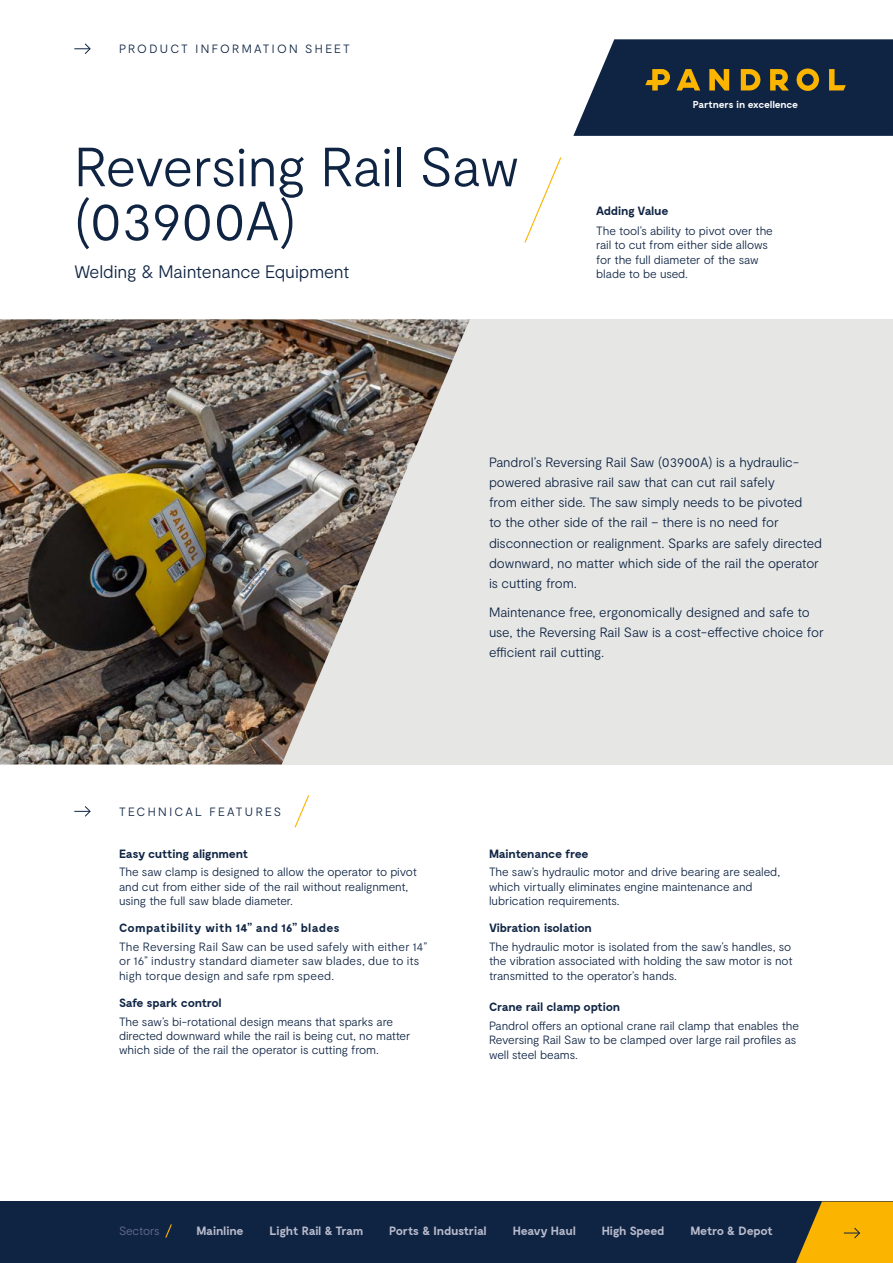
<style>
.page{position:relative;width:893px;height:1263px;background:#fff}
.page>*{position:absolute;margin:0;border:0;box-sizing:border-box;transform-origin:0 0}
.t1{font:300 55.05px/54px "Moderat";letter-spacing:-.01em;color:#0f2443}
.t2{font:300 18px "Moderat";letter-spacing:-.005em;color:#0f2443}
.t3{font:300 13.5px/20.2px "Moderat";letter-spacing:-.01em;color:#0f2443}
.t4{font:300 12px/14.4px "Moderat";letter-spacing:-.005em;color:#0f2443}
.t5{font:300 12px/14.4px "Moderat";letter-spacing:.015em;color:#0f2443}
.t6{font:700 12px "Moderat";letter-spacing:-.025em;color:#0f2443}
.t7{font:700 12px "Moderat";letter-spacing:-.025em;color:#babccd}
.t8{font:300 12px "Moderat";letter-spacing:.19em;color:#0f2443}
.t9{font:700 12px "Moderat";letter-spacing:.015em;color:#0f2443}
.t10{font:300 12px "Moderat";letter-spacing:-.015em;color:#6a708e}
.t11{font:700 10.05px "Moderat";letter-spacing:-.025em;color:#fff}
</style>
<div class="page">
<svg style="left:573px;top:39px;width:320px;height:97px;background:#2e3c4b"></svg>
<div style="left:0;top:319px;width:893px;height:445px;background:#e6e7e5"></div>
<img style="left:0;top:319px;width:470px;height:445px">
<svg style="left:74px;top:806px;width:17px;height:11px"></svg>
<svg style="left:294px;top:795px;width:15px;height:33px"></svg>
<svg style="left:524px;top:157px;width:38px;height:86px"></svg>
<div style="left:0;top:1201px;width:893px;height:62px;background:#0f2443"></div>
<svg style="left:165px;top:1224px;width:7px;height:14px"></svg>
<svg style="left:74px;top:43px;width:17px;height:11px"></svg>
<svg style="left:796px;top:1201px;width:97px;height:62px;background:#d89e09"></svg>
<p class="t8" style="left:119px;top:42px;width:232px">PRODUCT INFORMATION SHEET</p>
<h1 class="t1" style="left:74px;top:140px;width:446px">Reversing Rail Saw (03900A)</h1>
<h2 class="t2" style="left:74px;top:261px;width:277px">Welding &amp; Maintenance Equipment</h2>
<p class="t11" style="left:693px;top:98px;width:107px">Partners in excellence</p>
<p class="t6" style="left:596px;top:204px;width:74px">Adding Value</p>
<p class="t4" style="left:596px;top:223px;width:178px">The tool’s ability to pivot over the rail to cut from either side allows for the full diameter of the saw blade to be used.</p>
<p class="t8" style="left:119px;top:805px;width:163px">TECHNICAL FEATURES</p>
<p class="t6" style="left:119px;top:847px;width:131px">Easy cutting alignment</p>
<p class="t4" style="left:119px;top:865px;width:299px">The saw clamp is designed to allow the operator to pivot and cut from either side of the rail without realignment, using the full saw blade diameter.</p>
<p class="t9" style="left:119px;top:921px;width:222px">Compatibility with 14” and 16” blades</p>
<p class="t5" style="left:119px;top:940px;width:310px">The Reversing Rail Saw can be used safely with either 14” or 16” industry standard diameter saw blades, due to its high torque design and safe rpm speed.</p>
<p class="t6" style="left:119px;top:996px;width:104px">Safe spark control</p>
<p class="t4" style="left:119px;top:1014px;width:293px">The saw’s bi-rotational design means that sparks are directed downward while the rail is being cut, no matter which side of the rail the operator is cutting from.</p>
<p class="t3" style="left:489px;top:452px;width:335px">Pandrol’s Reversing Rail Saw (03900A) is a hydraulic&shy;powered abrasive rail saw that can cut rail safely<br>from either side. The saw simply needs to be pivoted<br>to the other side of the rail – there is no need for disconnection or realignment. Sparks are safely directed downward, no matter which side of the rail the operator is cutting from.</p>
<p class="t3" style="left:489px;top:602px;width:336px">Maintenance free, ergonomically designed and safe to use, the Reversing Rail Saw is a cost-effective choice for efficient rail cutting.</p>
<p class="t6" style="left:489px;top:847px;width:101px">Maintenance free</p>
<p class="t4" style="left:489px;top:865px;width:293px">The saw’s hydraulic motor and drive bearing are sealed, which virtually eliminates engine maintenance and lubrication requirements.</p>
<p class="t6" style="left:489px;top:921px;width:104px">Vibration isolation</p>
<p class="t4" style="left:489px;top:940px;width:305px;text-align:justify">The hydraulic motor is isolated from the saw’s handles, so the vibration associated with holding the saw motor is not transmitted to the operator’s hands.</p>
<p class="t6" style="left:489px;top:1000px;width:133px">Crane rail clamp option</p>
<p class="t4" style="left:489px;top:1018px;width:311px">Pandrol offers an optional crane rail clamp that enables the<br>Reversing Rail Saw to be clamped over large rail profiles as well steel beams.</p>
<p class="t10" style="left:119px;top:1224px;width:42px">Sectors</p>
<p class="t7" style="left:196px;top:1224px;width:49px">Mainline</p>
<p class="t7" style="left:270px;top:1224px;width:95px">Light Rail &amp; Tram</p>
<p class="t7" style="left:389px;top:1224px;width:99px">Ports &amp; Industrial</p>
<p class="t7" style="left:513px;top:1224px;width:65px">Heavy Haul</p>
<p class="t7" style="left:602px;top:1224px;width:64px">High Speed</p>
<p class="t7" style="left:690px;top:1224px;width:84px">Metro &amp; Depot</p>
</div>
